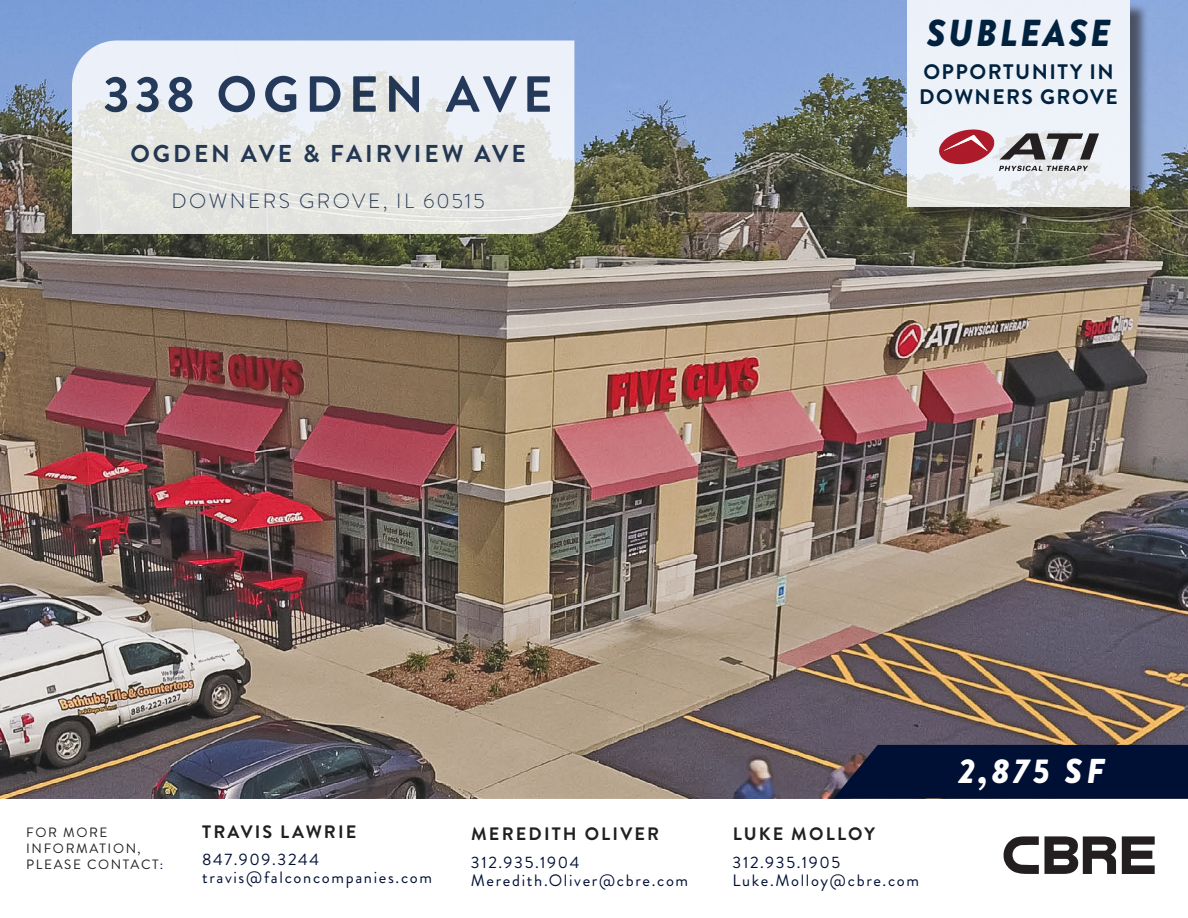
<style>
.page{position:relative;width:1188px;height:918px;background:#fff}
.page>*{position:absolute;margin:0;border:0;box-sizing:border-box;transform-origin:0 0}
.t1{font:700 50.7px "Brandon Grotesque";letter-spacing:.12em;color:#283e5e}
.Property_Name{font:italic 900 37.5px "Brandon Grotesque";letter-spacing:.07em;color:#00223f}
.Property_Name-2{font:italic 900 34.5px "Brandon Grotesque";color:#fff}
.t2{font:700 24.3px "Brandon Grotesque";letter-spacing:.12em;color:#283e5e}
.Property_Name-3{font:700 21px "Brandon Grotesque";letter-spacing:.07em;color:#00223f}
.t3{font:300 20.7px "Brandon Grotesque";letter-spacing:.12em;color:#283e5e}
.t4{font:700 18px "Brandon Grotesque";letter-spacing:.12em;color:#231f20}
.t5{font:16.5px "Brandon Grotesque";letter-spacing:.1em;color:#000f34}
.t6{font:13.5px/16.2px "Brandon Grotesque";letter-spacing:.12em;color:#231f20}
.s1{color:#000f34}
</style>
<div class="page">
<img style="left:0;top:0;width:1188px;height:798px">
<svg style="left:833px;top:745px;width:355px;height:54px;background:#071437"></svg>
<div style="left:909px;top:2px;width:239px;height:224px;background:#231f20;opacity:.75"></div>
<svg style="left:907px;top:0;width:223px;height:207px;background:#ebeff5"></svg>
<svg style="left:938px;top:129px;width:161px;height:42px;background:#b5999f"></svg>
<svg style="left:72px;top:40px;width:502px;height:194px;background:#e6e8e9"></svg>
<svg style="left:1122px;top:836px;width:33px;height:38px"></svg>
<svg style="left:1004px;top:836px;width:112px;height:38px"></svg>
<h1 class="t1" style="left:103px;top:59px;width:451px">338 OGDEN AVE</h1>
<h3 class="t2" style="left:130px;top:137px;width:397px">OGDEN AVE &amp; FAIRVIEW AVE</h3>
<p class="t3" style="left:172px;top:187px;width:315px">DOWNERS GROVE, IL 60515</p>
<p class="Property_Name" style="left:926px;top:6px;width:186px">SUBLEASE</p>
<p class="Property_Name-3" style="left:923px;top:57px;width:192px">OPPORTUNITY IN</p>
<p class="Property_Name-3" style="left:919px;top:82px;width:200px">DOWNERS GROVE</p>
<p class="t4" style="left:202px;top:819px;width:156px">TRAVIS LAWRIE</p>
<p class="t5" style="left:202px;top:848px;width:118px">847.909.3244</p>
<p class="t5" style="left:202px;top:866px;width:232px">travis@falconcompanies.com</p>
<p class="t6" style="left:26px;top:824px;width:139px">FOR MORE<br>INFORMATION,<br>PLEASE CONTACT<span class="s1">:</span></p>
<p class="t4" style="left:471px;top:821px;width:190px">MEREDITH OLIVER</p>
<p class="t5" style="left:471px;top:850px;width:110px">312.935.1904</p>
<p class="t5" style="left:471px;top:869px;width:219px">Meredith.Oliver@cbre.com</p>
<p class="t4" style="left:733px;top:821px;width:144px">LUKE MOLLOY</p>
<p class="t5" style="left:733px;top:850px;width:109px">312.935.1905</p>
<p class="t5" style="left:733px;top:869px;width:188px">Luke.Molloy@cbre.com</p>
<p class="Property_Name-2" style="left:958px;top:746px;width:148px">2,875 SF</p>
</div>
